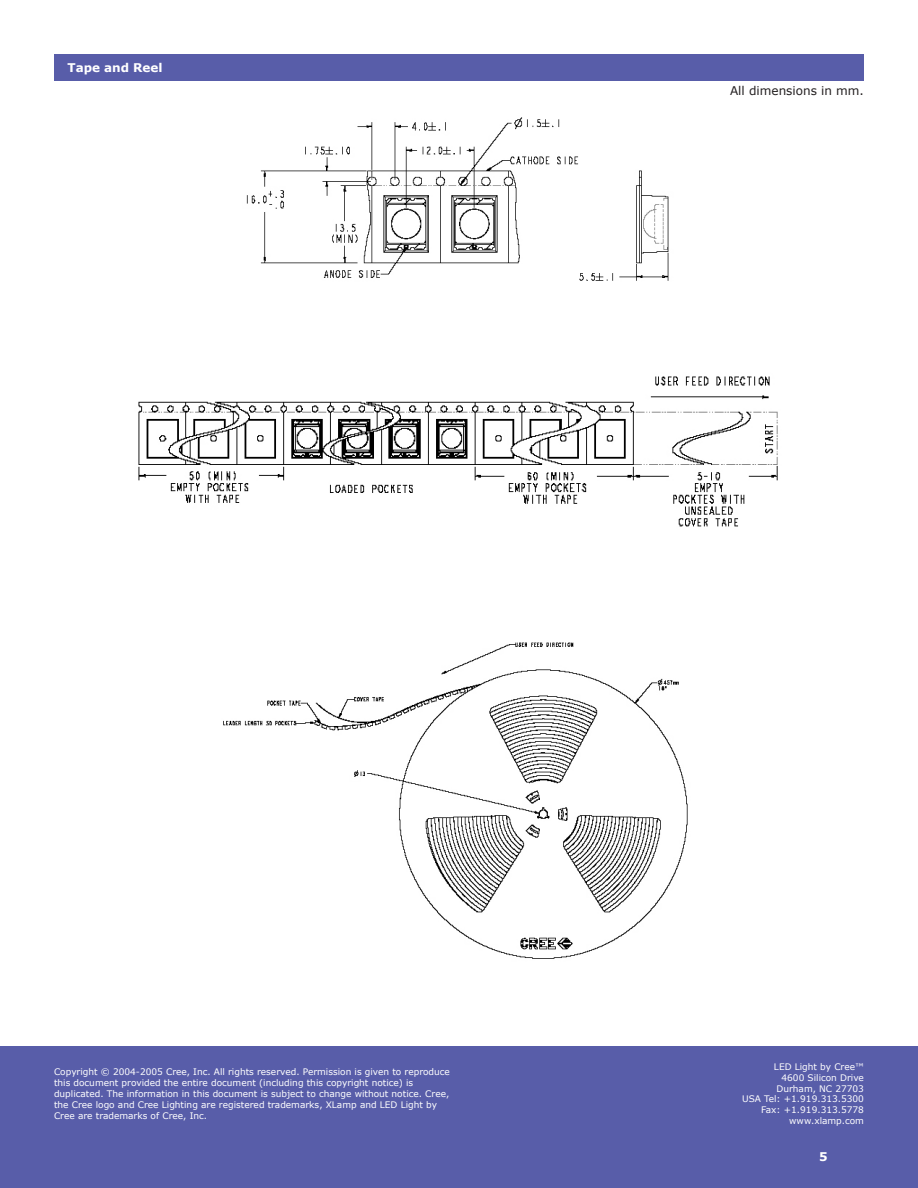
<style>
.page{position:relative;width:918px;height:1188px;background:#fff}
.page>*{position:absolute;margin:0;border:0;box-sizing:border-box;transform-origin:0 0}
.t1{font:12px "Verdana";color:#231f20}
.t2{font:700 12px "Verdana";color:#fff}
.t3{font:9px/10.8px "Verdana";color:#fff}
</style>
<div class="page">
<div style="left:0;top:1046px;width:918px;height:142px;background:#585da9"></div>
<div style="left:54px;top:54px;width:810px;height:27px;background:#585da9"></div>
<img style="left:246px;top:117px;width:423px;height:164px">
<img style="left:138px;top:376px;width:640px;height:151px">
<img style="left:223px;top:642px;width:465px;height:317px">
<p class="t2" style="left:68px;top:60px;width:97px">Tape and Reel</p>
<p class="t1" style="left:730px;top:83px;width:135px">All dimensions in mm.</p>
<p class="t3" style="left:54px;top:1066px;width:397px">Copyright © 2004-2005 Cree, Inc. All rights reserved. Permission is given to reproduce this document provided the entire document (including this copyright notice) is duplicated. The information in this document is subject to change without notice. Cree, the Cree logo and Cree Lighting are registered trademarks, XLamp and LED Light by Cree are trademarks of Cree, Inc.</p>
<p class="t3" style="left:742px;top:1061px;width:123px;text-align:right">LED Light by Cree™<br>4600 Silicon Drive<br>Durham, NC 27703<br>USA Tel: +1.919.313.5300<br>Fax: +1.919.313.5778 www.xlamp.com</p>
</div>
